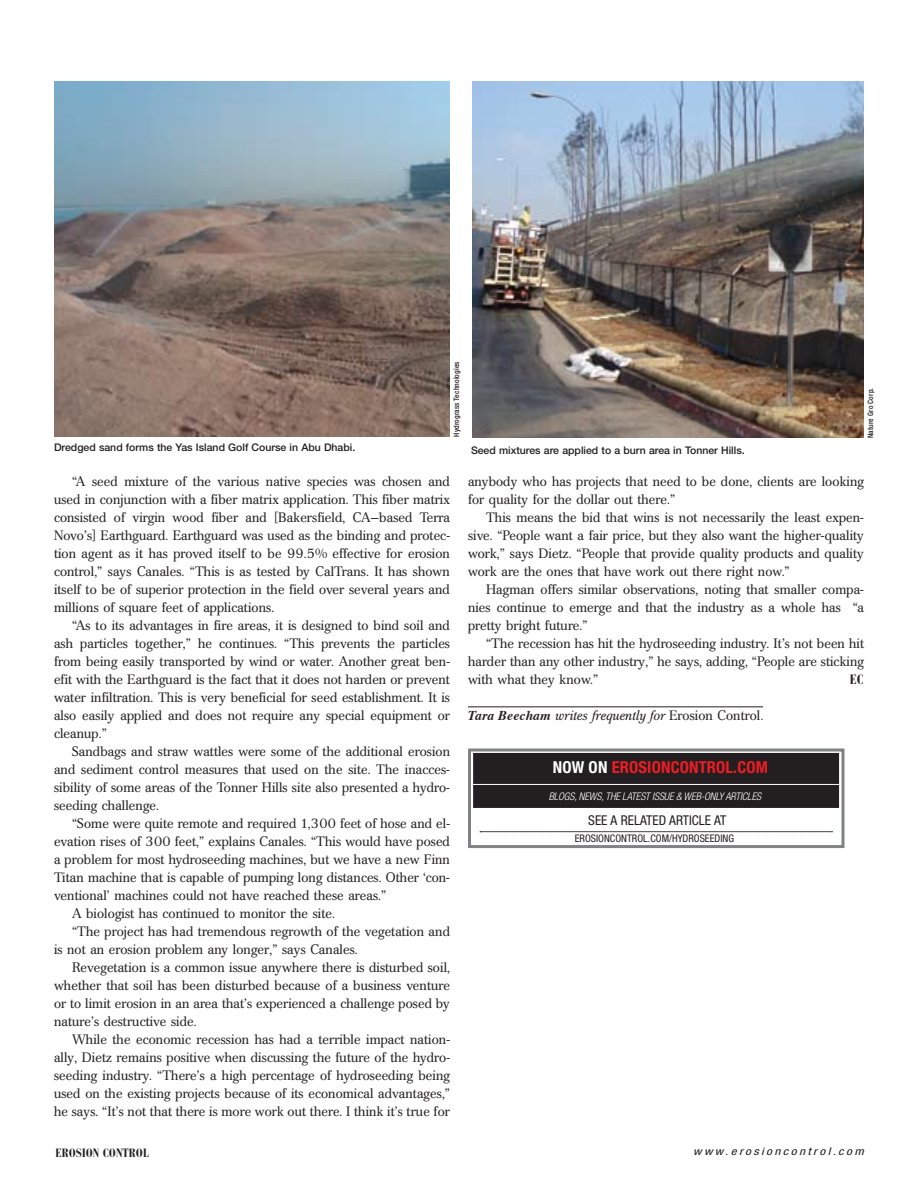
<style>
.page{position:relative;width:918px;height:1188px;background:#fff}
.page>*{position:absolute;margin:0;border:0;box-sizing:border-box;transform-origin:0 0}
.t1{font:700 condensed 16.5px "Helvetica Neue";letter-spacing:.01em;color:#ed1c24}
.t2{font:13.5px/18px "Cremona";letter-spacing:.01em;color:#231f20;text-align:justify}
.t3{font:italic 13.5px "Cremona";letter-spacing:.01em;color:#231f20}
.t4{font:condensed 13.5px "Helvetica Neue";color:#231f20}
.t5{font:700 condensed 13.5px "Bauer Bodoni";color:#231f20}
.t6{font:700 condensed 12px "Bauer Bodoni";letter-spacing:.005em;color:#231f20}
.t7{font:500 10.5px "Helvetica Neue";color:#231f20}
.t8{font:italic 300 condensed 10.5px "Helvetica Neue";letter-spacing:-.01em;color:#fff}
.t9{font:condensed 10.5px "Helvetica Neue";color:#231f20}
.t10{font:italic condensed 10.5px "Helvetica Neue";letter-spacing:.185em;color:#231f20;scale:1.24 1}
.t11{font:500 condensed 7.5px "Helvetica Neue";letter-spacing:.02em;color:#231f20}
.s1{font-family:"Times";font-weight:700}
.s2{font-style:normal}
.s3{color:#fff}
</style>
<div class="page">
<hr style="left:468px;top:707px;width:295px;height:1px;background:#231f20">
<img style="left:54px;top:81px;width:396px;height:355px">
<img style="left:472px;top:81px;width:392px;height:357px">
<div style="left:468px;top:748px;width:376px;height:100px;background:#fff;border:3px solid #808285"></div>
<div style="left:474px;top:753px;width:365px;height:54px;background:#231f20"></div>
<div style="left:473px;top:753px;width:366px;height:55px;border:1px solid #231f20"></div>
<svg style="left:480px;top:831px;width:353px;height:1px"></svg>
<hr style="left:472px;top:784px;width:368px;height:1px;background:#fff">
<p class="t7" style="left:54px;top:441px;width:303px">Dredged sand forms the Yas Island Golf Course in Abu Dhabi.</p>
<p class="t11" style="left:452px;top:437px;width:77px;rotate:-90deg">Hydrograss Technologies</p>
<p class="t7" style="left:471px;top:444px;width:275px">Seed mixtures are applied to a burn area in Tonner Hills.</p>
<p class="t11" style="left:866px;top:438px;width:52px;rotate:-90deg">Nature Gro Corp.</p>
<p class="t2" style="left:54px;top:472px;width:397px;text-indent:18px">“A seed mixture of the various native species was chosen and used in conjunction with a fiber matrix application. This fiber matrix consisted of virgin wood fiber and [Bakersfield, CA–based Terra Novo’s] Earthguard. Earthguard was used as the binding and protec&shy;tion agent as it has proved itself to be 99.5% effective for erosion control,” says Canales. “This is as tested by CalTrans. It has shown itself to be of superior protection in the field over several years and millions of square feet of applications.</p>
<p class="t2" style="left:54px;top:616px;width:398px;text-indent:18px">“As to its advantages in fire areas, it is designed to bind soil and ash particles together,” he continues. “This prevents the particles from being easily transported by wind or water. Another great ben&shy;efit with the Earthguard is the fact that it does not harden or prevent water infiltration. This is very beneficial for seed establishment. It is also easily applied and does not require any special equipment or cleanup.”</p>
<p class="t2" style="left:54px;top:742px;width:398px;text-indent:18px">Sandbags and straw wattles were some of the additional erosion and sediment control measures that used on the site. The inacces&shy;sibility of some areas of the Tonner Hills site also presented a hydro&shy;seeding challenge.</p>
<p class="t2" style="left:72px;top:814px;width:379px">“Some were quite remote and required 1,300 feet of hose and el-</p>
<p class="t2" style="left:54px;top:832px;width:397px">evation rises of 300 feet,” explains Canales. “This would have posed</p>
<p class="t2" style="left:54px;top:850px;width:397px">a problem for most hydroseeding machines, but we have a new Finn</p>
<p class="t2" style="left:54px;top:868px;width:397px">Titan machine that is capable of pumping long distances. Other ‘con-</p>
<p class="t2" style="left:54px;top:886px;width:334px">ventional’ machines could not have reached these areas.”</p>
<p class="t2" style="left:72px;top:904px;width:264px">A biologist has continued to monitor the site.</p>
<p class="t2" style="left:72px;top:922px;width:379px">“The project has had tremendous regrowth of the vegetation and</p>
<p class="t2" style="left:54px;top:940px;width:305px">is not an erosion problem any longer,” says Canales.</p>
<p class="t2" style="left:72px;top:958px;width:379px">Revegetation is a common issue anywhere there is disturbed soil,</p>
<p class="t2" style="left:54px;top:976px;width:397px">whether that soil has been disturbed because of a business venture</p>
<p class="t2" style="left:54px;top:994px;width:397px">or to limit erosion in an area that’s experienced a challenge posed by</p>
<p class="t2" style="left:54px;top:1012px;width:144px">nature’s destructive side.</p>
<p class="t2" style="left:72px;top:1030px;width:380px">While the economic recession has had a terrible impact nation-</p>
<p class="t2" style="left:54px;top:1048px;width:398px">ally, Dietz remains positive when discussing the future of the hydro-</p>
<p class="t2" style="left:54px;top:1066px;width:397px">seeding industry. “There’s a high percentage of hydroseeding being</p>
<p class="t2" style="left:54px;top:1084px;width:398px">used on the existing projects because of its economical advantages,”</p>
<p class="t2" style="left:54px;top:1102px;width:397px">he says. “It’s not that there is more work out there. I think it’s true for</p>
<p class="t2" style="left:468px;top:472px;width:397px">anybody who has projects that need to be done, clients are looking for quality for the dollar out there.”</p>
<p class="t2" style="left:468px;top:508px;width:398px;text-indent:18px">This means the bid that wins is not necessarily the least expen&shy;sive. “People want a fair price, but they also want the higher-quality work,” says Dietz. “People that provide quality products and quality work are the ones that have work out there right now.”</p>
<p class="t2" style="left:468px;top:580px;width:397px;text-indent:18px">Hagman offers similar observations, noting that smaller compa&shy;nies continue to emerge and that the industry as a whole has “a pretty bright future.”</p>
<p class="t2" style="left:468px;top:634px;width:397px;text-indent:18px">“The recession has hit the hydroseeding industry. It’s not been hit harder than any other industry,” he says, adding, “People are sticking with what they know.”</p>
<p class="t5" style="left:850px;top:671px;width:16px">EC</p>
<p class="t3" style="left:468px;top:707px;width:297px"><span class="s1">Tara Beecham</span> writes frequently for <span class="s2">Erosion Control</span>.</p>
<p class="t1" style="left:553px;top:757px;width:217px"><span class="s3">NOW ON</span> EROSIONCONTROL.COM</p>
<p class="t8" style="left:549px;top:791px;width:214px">BLOGS, NEWS, THE LATEST ISSUE &amp; WEB-ONLY ARTICLES</p>
<p class="t4" style="left:588px;top:812px;width:95px">SEE A RELATED ARTICLE</p>
<p class="t4" style="left:714px;top:812px;width:14px">AT</p>
<p class="t9" style="left:575px;top:833px;width:161px">EROSIONCONTROL.COM/HYDROSEEDING</p>
<p class="t6" style="left:56px;top:1146px;width:95px">EROSION CONTROL</p>
<p class="t10" style="left:693px;top:1145px;width:139px">www.erosioncontrol.com</p>
</div>
